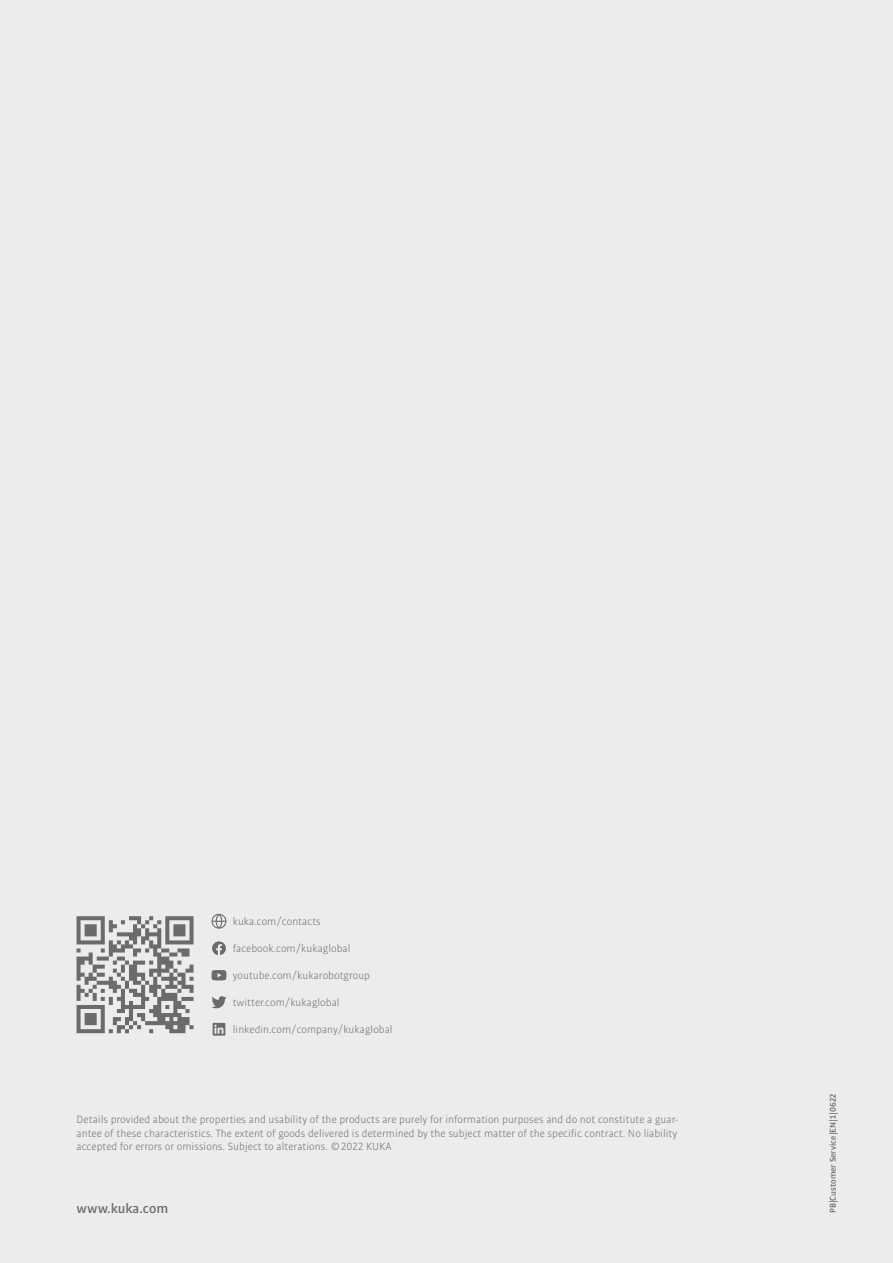
<style>
.page{position:relative;width:893px;height:1263px;background:#ebecec}
.page>*{position:absolute;margin:0;border:0;box-sizing:border-box;transform-origin:0 0}
.t1{font:700 14.25px "KUK Aii Bulo";color:#6a6c6c}
.t2{font:11.25px/13.5px "KUK Aii Bulo";color:#6a6c6c;text-align:justify}
.t3{font:700 9px "KUK Aii Bulo";color:#6a6c6c}
</style>
<div class="page">
<svg style="left:212px;top:996px;width:14px;height:12px"></svg>
<svg style="left:213px;top:1023px;width:12px;height:12px"></svg>
<svg style="left:212px;top:941px;width:14px;height:14px"></svg>
<svg style="left:212px;top:970px;width:14px;height:10px"></svg>
<svg style="left:212px;top:914px;width:14px;height:15px"></svg>
<svg style="left:77px;top:916px;width:117px;height:117px"></svg>
<p class="t2" style="left:233px;top:914px;width:90px">kuka.com/contacts</p>
<p class="t2" style="left:233px;top:941px;width:119px">facebook.com/kukaglobal</p>
<p class="t2" style="left:233px;top:968px;width:139px">youtube.com/kukarobotgroup</p>
<p class="t2" style="left:233px;top:995px;width:108px">twitter.com/kukaglobal</p>
<p class="t2" style="left:233px;top:1022px;width:161px">linkedin.com/company/kukaglobal</p>
<p class="t2" style="left:77px;top:1112px;width:603px">Details provided about the properties and usability of the products are purely for information purposes and do not constitute a guar&shy;antee of these characteristics. The extent of goods delivered is determined by the subject matter of the specific contract. No liability accepted for errors or omissions. Subject to alterations. ©2022 KUKA</p>
<p class="t1" style="left:77px;top:1199px;width:93px">www.kuka.com</p>
<p class="t3" style="left:827px;top:1213px;width:121px;rotate:-90deg">PB|Customer Service|EN|1|0622</p>
</div>
